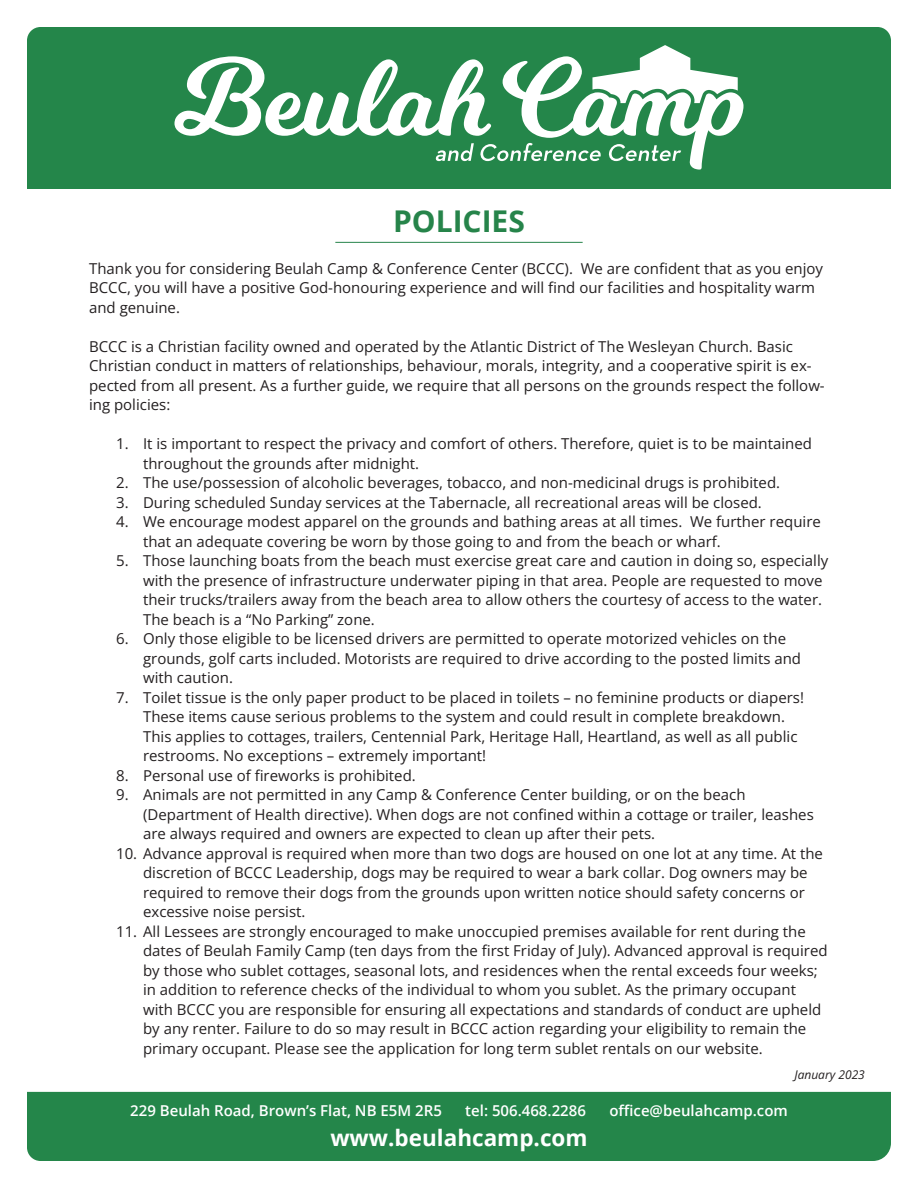
<style>
.page{position:relative;width:918px;height:1188px;background:#fff}
.page>*{position:absolute;margin:0;border:0;box-sizing:border-box;transform-origin:0 0}
.t1{font:700 30px "Open Sans";color:#26844a}
.t2{font:700 22.5px "Open Sans";color:#fff}
.t3{font:15px/19.5px "Open Sans";color:#231f20}
.t4{font:600 15px "Open Sans";color:#fff}
.t5{font:italic 12px "Open Sans";color:#231f20}
</style>
<div class="page">
<div style="left:27px;top:27px;width:864px;height:162px;background:#24864a"></div>
<div style="left:27px;top:1092px;width:864px;height:69px;background:#24864a"></div>
<svg style="left:174px;top:45px;width:570px;height:125px"></svg>
<hr style="left:335px;top:242px;width:248px;height:1px;background:#26844a">
<p class="t1" style="left:393px;top:200px;width:133px">POLICIES</p>
<p class="t3" style="left:89px;top:258px;width:736px">Thank you for considering Beulah Camp &amp; Conference Center (BCCC). We are confident that as you enjoy<br>BCCC, you will have a positive God-honouring experience and will find our facilities and hospitality warm and genuine.</p>
<p class="t3" style="left:89px;top:336px;width:737px">BCCC is a Christian facility owned and operated by the Atlantic District of The Wesleyan Church. Basic Christian conduct in matters of relationships, behaviour, morals, integrity, and a cooperative spirit is ex&shy;pected from all present. As a further guide, we require that all persons on the grounds respect the follow&shy;ing policies:</p>
<p class="t3" style="left:143px;top:434px;width:670px;text-indent:-27px">1. It is important to respect the privacy and comfort of others. Therefore, quiet is to be maintained throughout the grounds after midnight.</p>
<p class="t3" style="left:116px;top:473px;width:666px">2. The use/possession of alcoholic beverages, tobacco, and non-medicinal drugs is prohibited.</p>
<p class="t3" style="left:116px;top:492px;width:647px">3. During scheduled Sunday services at the Tabernacle, all recreational areas will be closed.</p>
<p class="t3" style="left:143px;top:512px;width:679px;text-indent:-27px">4. We encourage modest apparel on the grounds and bathing areas at all times. We further require that an adequate covering be worn by those going to and from the beach or wharf.</p>
<p class="t3" style="left:143px;top:551px;width:687px;text-indent:-27px">5. Those launching boats from the beach must exercise great care and caution in doing so, especially with the presence of infrastructure underwater piping in that area. People are requested to move their trucks/trailers away from the beach area to allow others the courtesy of access to the water.<br>The beach is a “No Parking” zone.</p>
<p class="t3" style="left:143px;top:629px;width:660px;text-indent:-27px">6. Only those eligible to be licensed drivers are permitted to operate motorized vehicles on the grounds, golf carts included. Motorists are required to drive according to the posted limits and with caution.</p>
<p class="t3" style="left:143px;top:687px;width:663px;text-indent:-27px">7. Toilet tissue is the only paper product to be placed in toilets – no feminine products or diapers!<br>These items cause serious problems to the system and could result in complete breakdown.<br>This applies to cottages, trailers, Centennial Park, Heritage Hall, Heartland, as well as all public restrooms. No exceptions – extremely important!</p>
<p class="t3" style="left:116px;top:765px;width:301px">8. Personal use of fireworks is prohibited.</p>
<p class="t3" style="left:143px;top:785px;width:672px;text-indent:-27px">9. Animals are not permitted in any Camp &amp; Conference Center building, or on the beach (Department of Health directive). When dogs are not confined within a cottage or trailer, leashes are always required and owners are expected to clean up after their pets.</p>
<p class="t3" style="left:143px;top:843px;width:681px;text-indent:-27px">10. Advance approval is required when more than two dogs are housed on one lot at any time. At the discretion of BCCC Leadership, dogs may be required to wear a bark collar. Dog owners may be required to remove their dogs from the grounds upon written notice should safety concerns or excessive noise persist.</p>
<p class="t3" style="left:143px;top:921px;width:686px;text-indent:-27px">11. All Lessees are strongly encouraged to make unoccupied premises available for rent during the dates of Beulah Family Camp (ten days from the first Friday of July). Advanced approval is required by those who sublet cottages, seasonal lots, and residences when the rental exceeds four weeks; in addition to reference checks of the individual to whom you sublet. As the primary occupant with BCCC you are responsible for ensuring all expectations and standards of conduct are upheld by any renter. Failure to do so may result in BCCC action regarding your eligibility to remain the primary occupant. Please see the application for long term sublet rentals on our website.</p>
<p class="t5" style="left:794px;top:1067px;width:72px">January 2023</p>
<p class="t4" style="left:130px;top:1101px;width:313px">229 Beulah Road, Brown’s Flat, NB E5M 2R5</p>
<p class="t4" style="left:465px;top:1101px;width:122px">tel: 506.468.2286</p>
<p class="t4" style="left:609px;top:1101px;width:180px">office@beulahcamp.com</p>
<p class="t2" style="left:330px;top:1122px;width:259px">www.beulahcamp.com</p>
</div>
